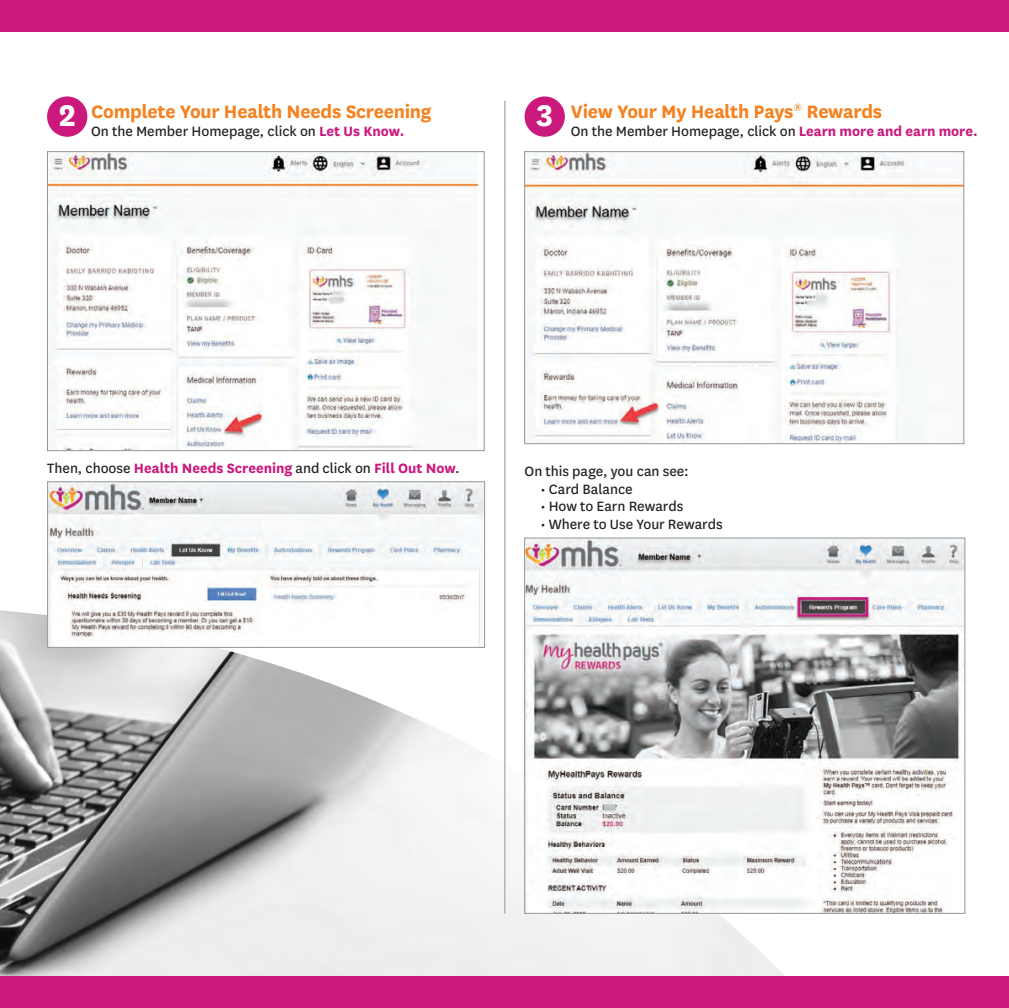
<style>
.page{position:relative;width:1009px;height:1008px;background:#fff}
.page>*{position:absolute;margin:0;border:0;box-sizing:border-box;transform-origin:0 0}
.t1{font:700 35px "Centene Sans";color:#fff}
.t2{font:700 21px "Centene Sans";letter-spacing:-.01em;color:#f58220}
.t3{font:15.75px "Centene Sans";color:#231f20}
.t4{font:700 15.75px "Centene Sans";color:#ca187d}
.s1{font-size:35px;color:#fff}
.s2{font-weight:700;color:#ca187d}
.s3{font-weight:400;color:#231f20}
</style>
<div class="page">
<img style="left:0;top:606px;width:785px;height:370px">
<img style="left:49px;top:153px;width:428px;height:296px">
<div style="left:47px;top:151px;width:438px;height:300px;border:1px solid #939598"></div>
<img style="left:49px;top:483px;width:434px;height:163px">
<div style="left:47px;top:481px;width:438px;height:167px;border:1px solid #939598"></div>
<div style="left:0;top:0;width:1009px;height:32px;background:#ca187d"></div>
<div style="left:47px;top:96px;width:40px;height:41px;background:#ca187d;border-radius:50%"></div>
<div style="left:524px;top:96px;width:41px;height:41px;background:#ca187d;border-radius:50%"></div>
<hr style="left:504px;top:101px;width:1px;height:812px;background:#939598">
<div style="left:0;top:976px;width:1009px;height:32px;background:#ca187d"></div>
<img style="left:526px;top:153px;width:436px;height:289px">
<div style="left:524px;top:151px;width:440px;height:293px;border:1px solid #939598"></div>
<img style="left:526px;top:540px;width:437px;height:372px">
<h1 class="t1" style="left:59px;top:91px;width:19px">2</h1>
<h2 class="t2" style="left:536px;top:97px;width:347px"><span class="s1">3</span> View Your My Health Pays<sup>®</sup> Rewards</h2>
<p class="t3" style="left:571px;top:121px;width:408px">On the Member Homepage, click on <span class="s2">Learn more and earn more.</span></p>
<h2 class="t2" style="left:91px;top:97px;width:342px">Complete Your Health Needs Screening</h2>
<p class="t3" style="left:91px;top:121px;width:315px">On the Member Homepage, click on <span class="s2">Let Us Know.</span></p>
<p class="t4" style="left:47px;top:457px;width:414px"><span class="s3">Then, choose</span> Health Needs Screening <span class="s3">and click on</span> Fill Out Now<span class="s3">.</span></p>
<p class="t3" style="left:525px;top:461px;width:166px">On this page, you can see:</p>
<p class="t3" style="left:540px;top:479px;width:94px">• Card Balance</p>
<p class="t3" style="left:540px;top:496px;width:144px">• How to Earn Rewards</p>
<p class="t3" style="left:540px;top:514px;width:184px">• Where to Use Your Rewards</p>
</div>
